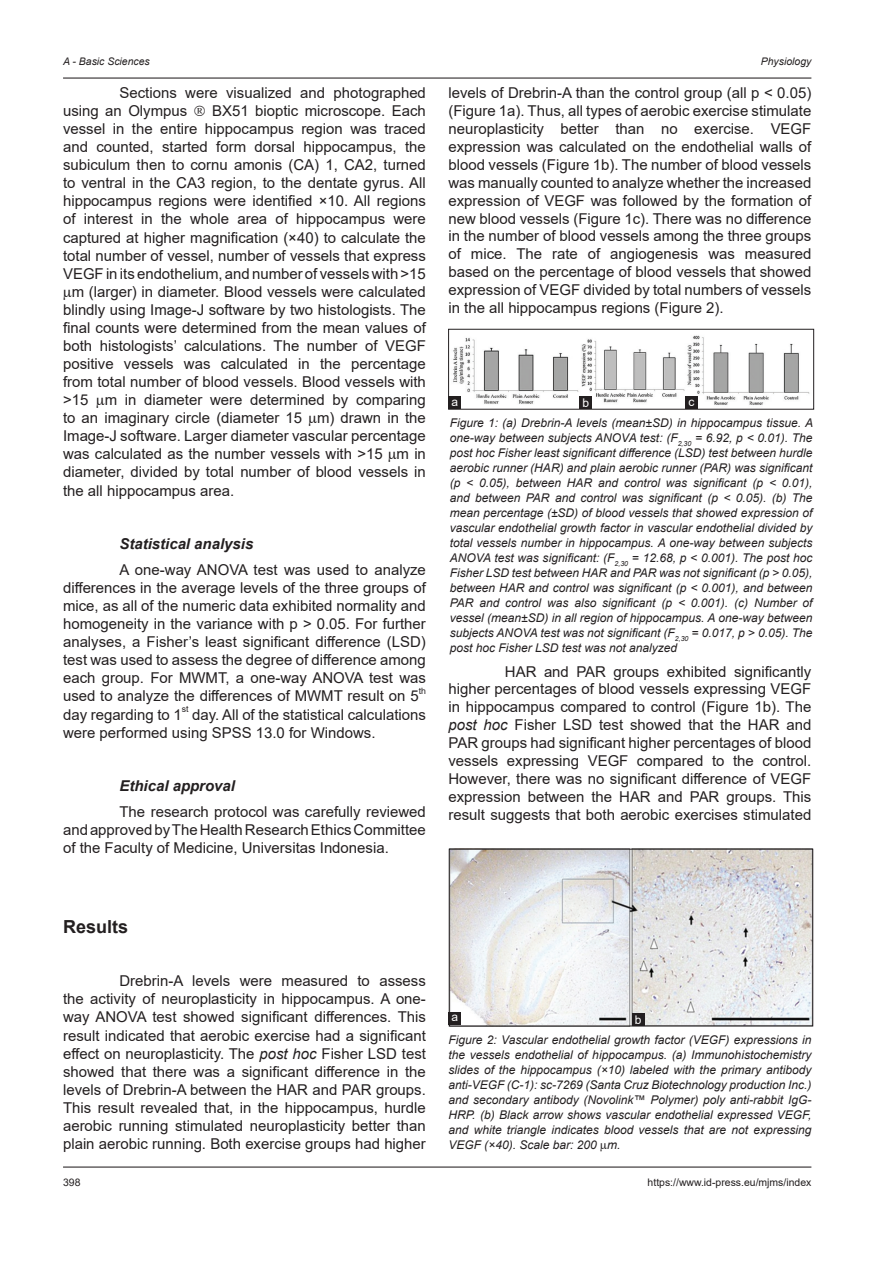
<style>
.page{position:relative;width:894px;height:1263px;background:#fff}
.page>*{position:absolute;margin:0;border:0;box-sizing:border-box;transform-origin:0 0}
.t1{font:700 18px "Arial";color:#231f20}
.TX{font:15px/18px "Arial";color:#231f20;text-align:justify}
.t2{font:italic 700 15px "Arial";color:#231f20}
.FGC{font:italic 12px/15px "Arial";color:#231f20;text-align:justify}
.LABEL{font:12px "Arial";color:#fff}
.t3{font:10.5px "Arial";color:#231f20}
.t4{font:italic 10.5px "Arial";color:#231f20}
.TX-2{font:8.7px "Arial";color:#231f20}
.s1{font-style:italic}
</style>
<div class="page">
<hr style="left:63px;top:78px;width:748px;height:1px;background:#231f20">
<hr style="left:63px;top:1166px;width:748px;height:1px;background:#231f20">
<img style="left:453px;top:335px;width:357px;height:72px">
<div style="left:448px;top:329px;width:365px;height:80px;border:1px solid #231f20"></div>
<div style="left:685px;top:396px;width:12px;height:13px;background:#231f20"></div>
<div style="left:579px;top:396px;width:13px;height:13px;background:#231f20"></div>
<div style="left:448px;top:396px;width:13px;height:13px;background:#231f20"></div>
<img style="left:451px;top:851px;width:359px;height:173px">
<div style="left:449px;top:849px;width:363px;height:177px;border:1px solid #231f20"></div>
<div style="left:631px;top:1013px;width:13px;height:13px;background:#231f20"></div>
<div style="left:448px;top:1011px;width:13px;height:13px;background:#231f20"></div>
<p class="t4" style="left:63px;top:54px;width:88px">A - Basic Sciences</p>
<p class="t4" style="left:760px;top:54px;width:52px">Physiology</p>
<p class="TX" style="left:63px;top:84px;width:364px;text-indent:56px">Sections were visualized and photographed using an Olympus</p>
<p class="TX" style="left:212px;top:102px;width:215px">BX51 bioptic microscope. Each</p>
<p class="TX" style="left:63px;top:120px;width:364px">vessel in the entire hippocampus region was traced</p>
<p class="TX" style="left:63px;top:138px;width:364px">and counted, started form dorsal hippocampus, the</p>
<p class="TX" style="left:63px;top:156px;width:364px">subiculum then to cornu amonis (CA) 1, CA2, turned</p>
<p class="TX" style="left:63px;top:174px;width:364px">to ventral in the CA3 region, to the dentate gyrus. All</p>
<p class="TX" style="left:63px;top:192px;width:364px">hippocampus regions were identified ×10. All regions</p>
<p class="TX" style="left:63px;top:210px;width:364px">of interest in the whole area of hippocampus were</p>
<p class="TX" style="left:63px;top:228px;width:364px">captured at higher magnification (×40) to calculate the</p>
<p class="TX" style="left:63px;top:246px;width:364px">total number of vessel, number of vessels that express</p>
<p class="TX" style="left:63px;top:264px;width:364px">VEGF in its endothelium, and number of vessels with &gt;15</p>
<p class="TX" style="left:72px;top:282px;width:355px">m (larger) in diameter. Blood vessels were calculated</p>
<p class="TX" style="left:63px;top:300px;width:364px">blindly using Image-J software by two histologists. The</p>
<p class="TX" style="left:63px;top:318px;width:364px">final counts were determined from the mean values of</p>
<p class="TX" style="left:63px;top:336px;width:364px">both histologists’ calculations. The number of VEGF</p>
<p class="TX" style="left:63px;top:355px;width:364px">positive vessels was calculated in the percentage</p>
<p class="TX" style="left:63px;top:373px;width:364px">from total number of blood vessels. Blood vessels with</p>
<p class="TX" style="left:63px;top:391px;width:364px">&gt;15 m in diameter were determined by comparing</p>
<p class="TX" style="left:63px;top:409px;width:364px">to an imaginary circle (diameter 15 m) drawn in the</p>
<p class="TX" style="left:63px;top:427px;width:364px">Image-J software. Larger diameter vascular percentage</p>
<p class="TX" style="left:63px;top:445px;width:364px">was calculated as the number vessels with &gt;15 m in</p>
<p class="TX" style="left:63px;top:463px;width:364px">diameter, divided by total number of blood vessels in</p>
<p class="TX" style="left:63px;top:481px;width:173px">the all hippocampus area.</p>
<h2 class="t2" style="left:119px;top:533px;width:135px">Statistical analysis</h2>
<p class="TX" style="left:63px;top:560px;width:364px;text-indent:56px">A one-way ANOVA test was used to analyze differences in the average levels of the three groups of mice, as all of the numeric data exhibited normality and homogeneity in the variance with p &gt; 0.05. For further analyses, a Fisher’s least significant difference (LSD) test was used to assess the degree of difference among each group. For MWMT, a one-way ANOVA test was used to analyze the differences of MWMT result on 5</p>
<p class="TX-2" style="left:418px;top:685px;width:9px">th</p>
<p class="TX" style="left:63px;top:705px;width:120px">day regarding to 1</p>
<p class="TX-2" style="left:182px;top:703px;width:8px">st</p>
<p class="TX" style="left:63px;top:705px;width:364px;text-indent:129px">day. All of the statistical calculations were performed using SPSS 13.0 for Windows.</p>
<h2 class="t2" style="left:119px;top:775px;width:117px">Ethical approval</h2>
<p class="TX" style="left:63px;top:802px;width:364px;text-indent:56px">The research protocol was carefully reviewed and approved by The Health Research Ethics Committee of the Faculty of Medicine, Universitas Indonesia.</p>
<p class="TX" style="left:448px;top:84px;width:364px">levels of Drebrin-A than the control group (all p &lt; 0.05) (Figure 1a). Thus, all types of aerobic exercise stimulate neuroplasticity better than no exercise. VEGF expression was calculated on the endothelial walls of blood vessels (Figure 1b). The number of blood vessels was manually counted to analyze whether the increased expression of VEGF was followed by the formation of new blood vessels (Figure 1c). There was no difference in the number of blood vessels among the three groups of mice. The rate of angiogenesis was measured based on the percentage of blood vessels that showed expression of VEGF divided by total numbers of vessels in the all hippocampus regions (Figure 2).</p>
<p class="LABEL" style="left:451px;top:393px;width:8px">a</p>
<p class="LABEL" style="left:582px;top:394px;width:8px">b</p>
<p class="LABEL" style="left:688px;top:393px;width:7px">c</p>
<p class="FGC" style="left:449px;top:415px;width:365px">Figure 1: (a) Drebrin-A levels (mean±SD) in hippocampus tissue. A one-way between subjects ANOVA test: (F<sub>2,30</sub> = 6.92, p &lt; 0.01). The post hoc Fisher least significant difference (LSD) test between hurdle aerobic runner (HAR) and plain aerobic runner (PAR) was significant (p &lt; 0.05), between HAR and control was significant (p &lt; 0.01), and between PAR and control was significant (p &lt; 0.05). (b) The mean percentage (±SD) of blood vessels that showed expression of vascular endothelial growth factor in vascular endothelial divided by total vessels number in hippocampus. A one-way between subjects ANOVA test was significant: (F<sub>2,30</sub> = 12.68, p &lt; 0.001). The post hoc Fisher LSD test between HAR and PAR was not significant (p &gt; 0.05), between HAR and control was significant (p &lt; 0.001), and between PAR and control was also significant (p &lt; 0.001). (c) Number of vessel (mean±SD) in all region of hippocampus. A one-way between subjects ANOVA test was not significant (F<sub>2,30</sub> = 0.017, p &gt; 0.05). The post hoc Fisher LSD test was not analyzed</p>
<p class="TX" style="left:448px;top:662px;width:364px;text-indent:56px">HAR and PAR groups exhibited significantly higher percentages of blood vessels expressing VEGF in hippocampus compared to control (Figure 1b). The <span class="s1">post hoc</span> Fisher LSD test showed that the HAR and PAR groups had significant higher percentages of blood vessels expressing VEGF compared to the control.<br>However, there was no significant difference of VEGF expression between the HAR and PAR groups. This result suggests that both aerobic exercises stimulated</p>
<h1 class="t1" style="left:63px;top:914px;width:67px">Results</h1>
<p class="TX" style="left:63px;top:972px;width:364px;text-indent:56px">Drebrin-A levels were measured to assess the activity of neuroplasticity in hippocampus. A one&shy;way ANOVA test showed significant differences. This result indicated that aerobic exercise had a significant effect on neuroplasticity. The <span class="s1">post hoc</span> Fisher LSD test showed that there was a significant difference in the levels of Drebrin-A between the HAR and PAR groups.<br>This result revealed that, in the hippocampus, hurdle aerobic running stimulated neuroplasticity better than plain aerobic running. Both exercise groups had higher</p>
<p class="LABEL" style="left:451px;top:1009px;width:8px">a</p>
<p class="LABEL" style="left:634px;top:1011px;width:8px">b</p>
<p class="FGC" style="left:448px;top:1032px;width:364px">Figure 2: Vascular endothelial growth factor (VEGF) expressions in the vessels endothelial of hippocampus. (a) Immunohistochemistry slides of the hippocampus (×10) labeled with the primary antibody anti-VEGF (C-1): sc-7269 (Santa Cruz Biotechnology production Inc.) and secondary antibody (Novolink™ Polymer) poly anti-rabbit IgG-HRP. (b) Black arrow shows vascular endothelial expressed VEGF, and white triangle indicates blood vessels that are not expressing VEGF (×40). Scale bar: 200 m.</p>
<p class="t3" style="left:63px;top:1175px;width:19px">398</p>
<p class="t3" style="left:647px;top:1175px;width:165px">https://www.id-press.eu/mjms/index</p>
</div>
